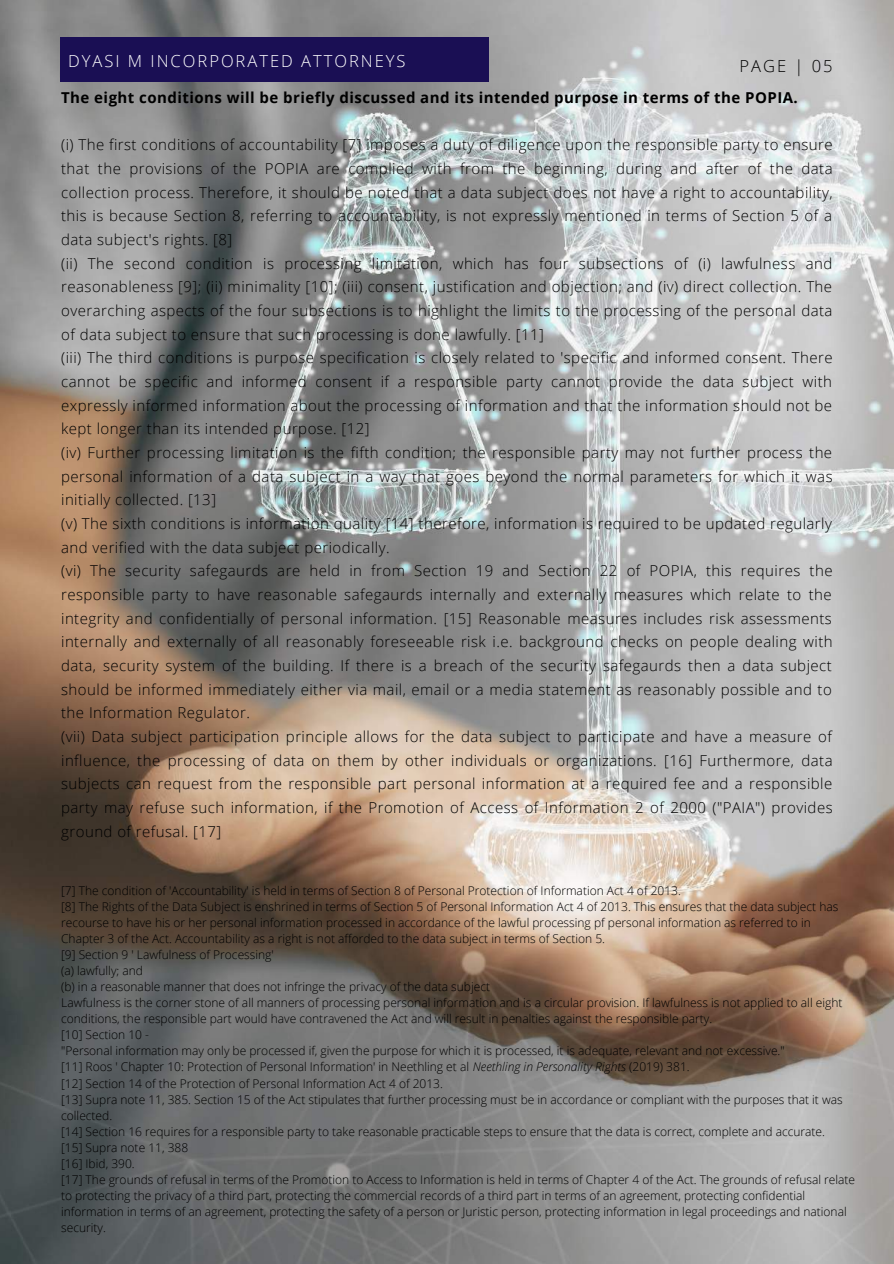
<style>
.page{position:relative;width:894px;height:1264px;background:#fff}
.page>*{position:absolute;margin:0;border:0;box-sizing:border-box;transform-origin:0 0}
.t1{font:300 16.5px "Open Sans";letter-spacing:.12em;color:#fff}
.t2{font:300 16.5px "Open Sans";letter-spacing:.12em;color:#000}
.t3{font:300 15px/23.7px "Open Sans";letter-spacing:.03em;color:#000}
.t4{font:700 15px "Open Sans";letter-spacing:.03em;color:#000}
.t5{font:300 12px/16px "Open Sans";color:#000}
.s1{font-style:italic}
</style>
<div class="page">
<img style="left:0;top:0;width:893px;height:1263px">
<div style="left:61px;top:38px;width:427px;height:44px;background:#1a0f54"></div>
<p class="t1" style="left:68px;top:49px;width:339px">DYASI M INCORPORATED ATTORNEYS</p>
<p class="t4" style="left:61px;top:87px;width:738px">The eight conditions will be briefly discussed and its intended purpose in terms of the POPIA.</p>
<p class="t3" style="left:61px;top:133px;width:772px">(i) The first conditions of accountability [7] imposes a duty of diligence upon the responsible party to ensure that the provisions of the POPIA are complied with from the beginning, during and after of the data collection process. Therefore, it should be noted that a data subject does not have a right to accountability, this is because Section 8, referring to accountability, is not expressly mentioned in terms of Section 5 of a data subject's rights. [8]<br>(ii) The second condition is processing limitation, which has four subsections of (i) lawfulness and reasonableness [9]; (ii) minimality [10]; (iii) consent, justification and objection; and (iv) direct collection. The overarching aspects of the four subsections is to highlight the limits to the processing of the personal data of data subject to ensure that such processing is done lawfully. [11]<br>(iii) The third conditions is purpose specification is closely related to 'specific and informed consent. There cannot be specific and informed consent if a responsible party cannot provide the data subject with expressly informed information about the processing of information and that the information should not be kept longer than its intended purpose. [12]<br>(iv) Further processing limitation is the fifth condition; the responsible party may not further process the personal information of a data subject in a way that goes beyond the normal parameters for which it was initially collected. [13]<br>(v) The sixth conditions is information quality [14] therefore, information is required to be updated regularly and verified with the data subject periodically.<br>(vi) The security safegaurds are held in from Section 19 and Section 22 of POPIA, this requires the responsible party to have reasonable safegaurds internally and externally measures which relate to the integrity and confidentially of personal information. [15] Reasonable measures includes risk assessments internally and externally of all reasonably foreseeable risk i.e. background checks on people dealing with data, security system of the building. If there is a breach of the security safegaurds then a data subject should be informed immediately either via mail, email or a media statement as reasonably possible and to the Information Regulator.<br>(vii) Data subject participation principle allows for the data subject to participate and have a measure of influence, the processing of data on them by other individuals or organizations. [16] Furthermore, data subjects can request from the responsible part personal information at a required fee and a responsible party may refuse such information, if the Promotion of Access of Information 2 of 2000 ("PAIA") provides ground of refusal. [17]</p>
<p class="t2" style="left:739px;top:54px;width:94px">PAGE | 05</p>
<p class="t5" style="left:61px;top:882px;width:795px">[7] The condition of 'Accountability' is held in terms of Section 8 of Personal Protection of Information Act 4 of 2013.<br>[8] The Rights of the Data Subject is enshrined in terms of Section 5 of Personal Information Act 4 of 2013. This ensures that the data subject has recourse to have his or her personal information processed in accordance of the lawful processing pf personal information as referred to in Chapter 3 of the Act. Accountability as a right is not afforded to the data subject in terms of Section 5.<br>[9] Section 9 ' Lawfulness of Processing'<br>(a) lawfully; and<br>(b) in a reasonable manner that does not infringe the privacy of the data subject<br>Lawfulness is the corner stone of all manners of processing personal information and is a circular provision. If lawfulness is not applied to all eight conditions, the responsible part would have contravened the Act and will result in penalties against the responsible party.<br>[10] Section 10 -<br>"Personal information may only be processed if, given the purpose for which it is processed, it is adequate, relevant and not excessive."<br>[11] Roos ' Chapter 10: Protection of Personal Information' in Neethling et al <span class="s1">Neethling in Personality Rights</span> (2019) 381.<br>[12] Section 14 of the Protection of Personal Information Act 4 of 2013.<br>[13] Supra note 11, 385. Section 15 of the Act stipulates that further processing must be in accordance or compliant with the purposes that it was collected.<br>[14] Section 16 requires for a responsible party to take reasonable practicable steps to ensure that the data is correct, complete and accurate.<br>[15] Supra note 11, 388<br>[16] Ibid, 390.<br>[17] The grounds of refusal in terms of the Promotion to Access to Information is held in terms of Chapter 4 of the Act. The grounds of refusal relate to protecting the privacy of a third part, protecting the commercial records of a third part in terms of an agreement, protecting confidential information in terms of an agreement, protecting the safety of a person or Juristic person, protecting information in legal proceedings and national security.</p>
</div>
